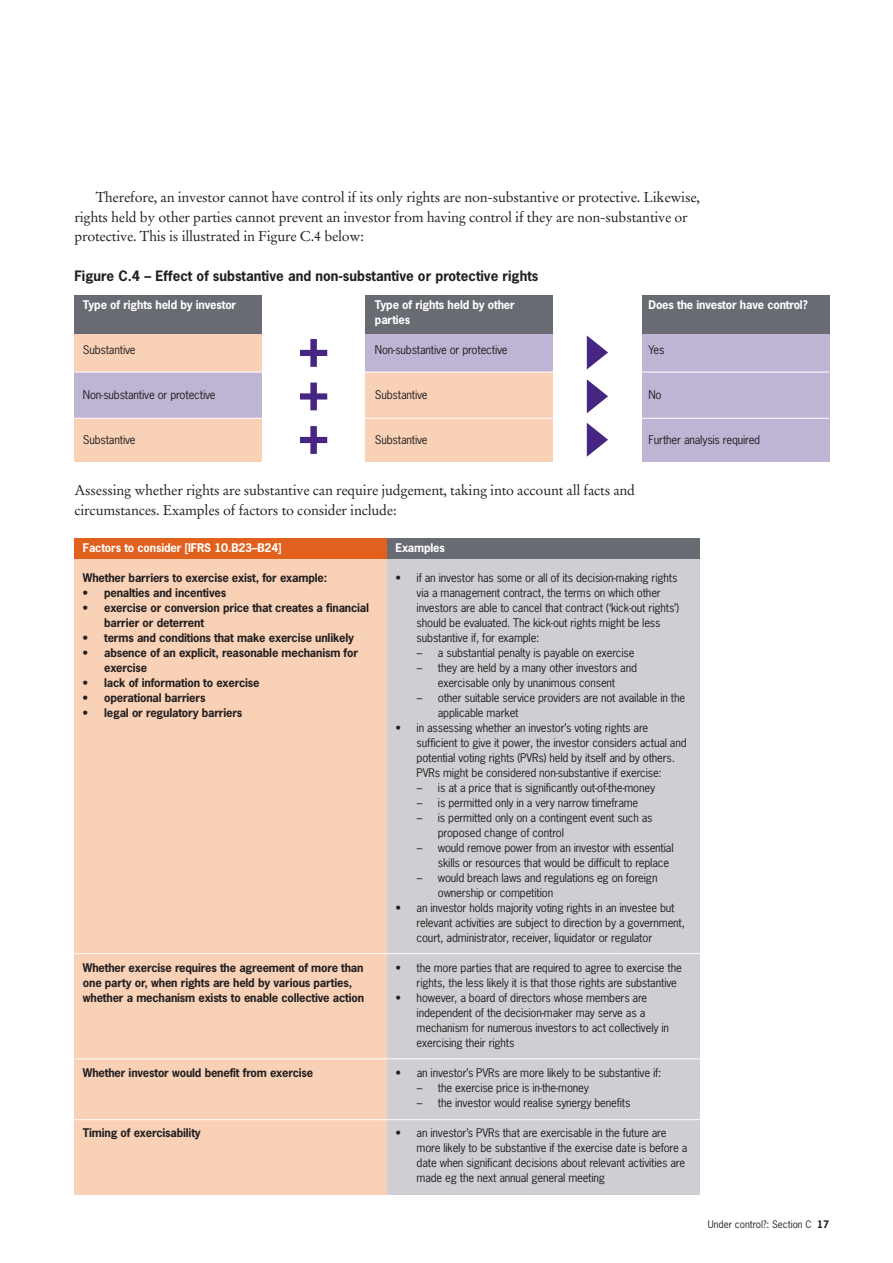
<style>
.page{position:relative;width:893px;height:1263px;background:#fff}
.page>*{position:absolute;margin:0;border:0;box-sizing:border-box;transform-origin:0 0}
.t1{font:14.25px/19.5px "Stempel Garamond";letter-spacing:-.015em;color:#231f20}
.t2{font:700 13.5px "News Gothic";color:#231f20}
.t3{font:11.25px/15px "News Gothic";letter-spacing:-.015em;color:#231f20}
.t4{font:700 11.25px/15px "News Gothic";letter-spacing:-.015em;color:#231f20}
.t5{font:700 11.25px/15px "News Gothic";letter-spacing:-.015em;color:#fff}
.t6{font:9.75px "News Gothic";color:#231f20}
.s1{font-weight:700}
</style>
<div class="page">
<div style="left:74px;top:538px;width:313px;height:21px;background:#e1601e"></div>
<div style="left:74px;top:559px;width:313px;height:636px;background:#f8d1b7"></div>
<div style="left:387px;top:538px;width:312px;height:21px;background:#696b73"></div>
<div style="left:387px;top:559px;width:312px;height:636px;background:#cfcfd3"></div>
<div style="left:74px;top:317px;width:187px;height:144px;background:#f8d1b7"></div>
<div style="left:74px;top:372px;width:187px;height:46px;background:#beb5d5"></div>
<div style="left:366px;top:317px;width:187px;height:144px;background:#f8d1b7"></div>
<div style="left:366px;top:317px;width:187px;height:54px;background:#beb5d5"></div>
<div style="left:642px;top:317px;width:187px;height:144px;background:#beb5d5"></div>
<hr style="left:74px;top:372px;width:755px;height:1px;background:#fff">
<hr style="left:74px;top:418px;width:755px;height:1px;background:#fff">
<div style="left:74px;top:296px;width:187px;height:38px;background:#696b73"></div>
<div style="left:366px;top:296px;width:187px;height:38px;background:#696b73"></div>
<div style="left:642px;top:296px;width:187px;height:38px;background:#696b73"></div>
<svg style="left:300px;top:383px;width:27px;height:27px"></svg>
<svg style="left:300px;top:426px;width:27px;height:28px"></svg>
<svg style="left:300px;top:339px;width:27px;height:28px"></svg>
<svg style="left:587px;top:335px;width:21px;height:34px"></svg>
<svg style="left:587px;top:379px;width:21px;height:34px"></svg>
<svg style="left:587px;top:423px;width:21px;height:34px"></svg>
<hr style="left:74px;top:953px;width:627px;height:1px;background:#fff">
<hr style="left:74px;top:1058px;width:627px;height:1px;background:#fff">
<hr style="left:74px;top:1119px;width:627px;height:1px;background:#fff">
<p class="t1" style="left:74px;top:189px;width:627px;text-indent:21px">Therefore, an investor cannot have control if its only rights are non-substantive or protective. Likewise, rights held by other parties cannot prevent an investor from having control if they are non-substantive or protective. This is illustrated in Figure C.4 below:</p>
<p class="t2" style="left:74px;top:268px;width:465px">Figure C.4 – Effect of substantive and non-substantive or protective rights</p>
<p class="t5" style="left:83px;top:298px;width:155px">Type of rights held by investor</p>
<p class="t3" style="left:83px;top:343px;width:54px">Substantive</p>
<p class="t3" style="left:83px;top:388px;width:134px">Non-substantive or protective</p>
<p class="t3" style="left:83px;top:433px;width:54px">Substantive</p>
<p class="t5" style="left:375px;top:298px;width:141px">Type of rights held by other parties</p>
<p class="t3" style="left:375px;top:343px;width:134px">Non-substantive or protective</p>
<p class="t3" style="left:375px;top:388px;width:54px">Substantive</p>
<p class="t3" style="left:375px;top:433px;width:54px">Substantive</p>
<p class="t5" style="left:648px;top:298px;width:161px">Does the investor have control?</p>
<p class="t3" style="left:648px;top:343px;width:18px">Yes</p>
<p class="t3" style="left:648px;top:388px;width:15px">No</p>
<p class="t3" style="left:648px;top:433px;width:113px">Further analysis required</p>
<p class="t1" style="left:74px;top:482px;width:562px">Assessing whether rights are substantive can require judgement, taking into account all facts and circumstances. Examples of factors to consider include:</p>
<p class="t5" style="left:83px;top:540px;width:201px">Factors to consider [IFRS 10.B23–B24]</p>
<p class="t4" style="left:83px;top:570px;width:246px">Whether barriers to exercise exist, for example:</p>
<p class="t4" style="left:83px;top:585px;width:145px">• penalties and incentives</p>
<p class="t4" style="left:104px;top:600px;width:266px;text-indent:-21px">• exercise or conversion price that creates a financial barrier or deterrent</p>
<p class="t4" style="left:83px;top:630px;width:273px">• terms and conditions that make exercise unlikely</p>
<p class="t4" style="left:104px;top:645px;width:256px;text-indent:-21px">• absence of an explicit, reasonable mechanism for exercise</p>
<p class="t4" style="left:83px;top:675px;width:178px">• lack of information to exercise</p>
<p class="t4" style="left:83px;top:690px;width:124px">• operational barriers</p>
<p class="t4" style="left:83px;top:705px;width:161px">• legal or regulatory barriers</p>
<p class="t5" style="left:395px;top:540px;width:51px">Examples</p>
<p class="t3" style="left:417px;top:570px;width:264px;text-indent:-21px">• if an investor has some or all of its decision-making rights via a management contract, the terms on which other investors are able to cancel that contract (‘kick-out rights’) should be evaluated. The kick-out rights might be less substantive if, for example:</p>
<p class="t3" style="left:417px;top:645px;width:219px">– a substantial penalty is payable on exercise</p>
<p class="t3" style="left:417px;top:660px;width:222px;text-align:center">– they are held by a many other investors and exercisable only by unanimous consent</p>
<p class="t3" style="left:438px;top:690px;width:249px;text-indent:-21px">– other suitable service providers are not available in the applicable market</p>
<p class="t3" style="left:417px;top:720px;width:272px;text-indent:-21px">• in assessing whether an investor’s voting rights are sufficient to give it power, the investor considers actual and potential voting rights (PVRs) held by itself and by others.<br>PVRs might be considered non-substantive if exercise:</p>
<p class="t3" style="left:417px;top:780px;width:240px">– is at a price that is significantly out-of-the-money</p>
<p class="t3" style="left:417px;top:795px;width:223px">– is permitted only in a very narrow timeframe</p>
<p class="t3" style="left:438px;top:810px;width:216px;text-indent:-21px">– is permitted only on a contingent event such as proposed change of control</p>
<p class="t3" style="left:438px;top:840px;width:237px;text-indent:-21px">– would remove power from an investor with essential skills or resources that would be difficult to replace</p>
<p class="t3" style="left:438px;top:870px;width:221px;text-indent:-21px">– would breach laws and regulations eg on foreign ownership or competition</p>
<p class="t3" style="left:417px;top:900px;width:270px;text-indent:-21px">• an investor holds majority voting rights in an investee but relevant activities are subject to direction by a government, court, administrator, receiver, liquidator or regulator</p>
<p class="t3" style="left:417px;top:960px;width:267px;text-indent:-21px">• the more parties that are required to agree to exercise the rights, the less likely it is that those rights are substantive</p>
<p class="t3" style="left:417px;top:990px;width:254px;text-indent:-21px">• however, a board of directors whose members are independent of the decision-maker may serve as a mechanism for numerous investors to act collectively in exercising their rights</p>
<p class="t3" style="left:395px;top:1065px;width:267px">• an investor’s PVRs are more likely to be substantive if:</p>
<p class="t3" style="left:417px;top:1080px;width:174px">– the exercise price is in-the-money</p>
<p class="t3" style="left:417px;top:1095px;width:215px">– the investor would realise synergy benefits</p>
<p class="t3" style="left:417px;top:1125px;width:272px;text-indent:-21px">• an investor’s PVRs that are exercisable in the future are more likely to be substantive if the exercise date is before a date when significant decisions about relevant activities are made eg the next annual general meeting</p>
<p class="t4" style="left:83px;top:960px;width:283px">Whether exercise requires the agreement of more than one party or, when rights are held by various parties, whether a mechanism exists to enable collective action</p>
<p class="t4" style="left:83px;top:1065px;width:232px">Whether investor would benefit from exercise</p>
<p class="t4" style="left:83px;top:1125px;width:119px">Timing of exercisability</p>
<p class="t6" style="left:708px;top:1219px;width:123px">Under control?: Section C <span class="s1">17</span></p>
</div>
